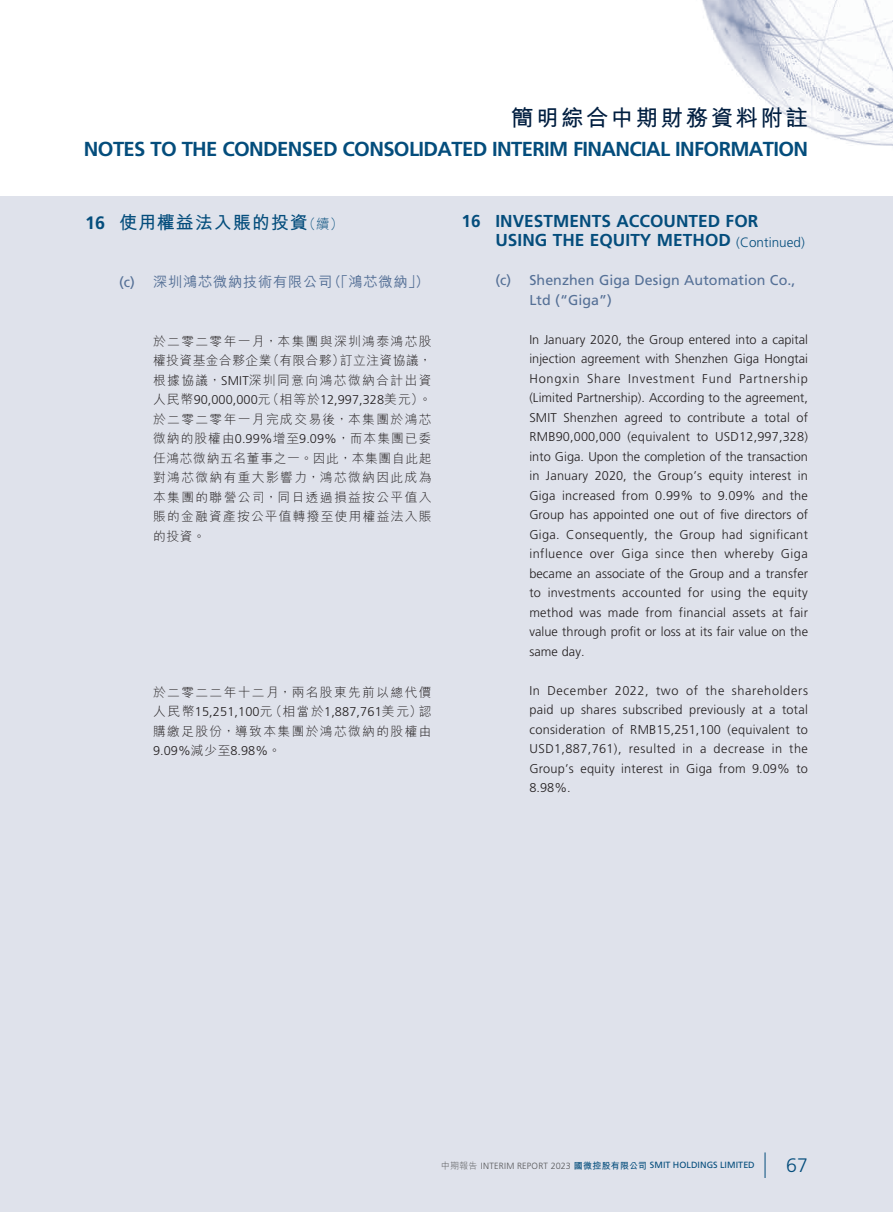
<style>
.page{position:relative;width:893px;height:1212px;background:#dfe2eb}
.page>*{position:absolute;margin:0;border:0;box-sizing:border-box;transform-origin:0 0}
.t1{font:700 22.5px "M Hei HK";letter-spacing:.11em;color:#001e40}
.t2{font:700 20.25px "Frutiger LT Std";letter-spacing:-.03em;color:#044d7c}
.t3{font:300 19.5px "Frutiger LT Std";color:#044d7c}
.t4{font:700 18px "M Hei HK";letter-spacing:.055em;color:#044d7c}
.t5{font:700 17.25px/19.5px "Frutiger LT Std";letter-spacing:.005em;color:#044d7c}
.t6{font:14.25px/19.5px "Frutiger LT Std";letter-spacing:.005em;color:#557096}
.t7{font:500 14.25px "M Hei HK";letter-spacing:.055em;color:#557096}
.t8{font:300 12.75px/19.5px "Frutiger LT Std";letter-spacing:.005em;color:#231f20;text-align:justify}
.t9{font:300 12.75px/19.5px "M Hei HK";letter-spacing:.11em;color:#231f20;text-align:justify}
.t10{font:9px "Frutiger LT Std";letter-spacing:.005em;color:#044d7c}
.s1{font-family:"Frutiger LT Std"}
.s2{font-weight:300;font-size:13.5px}
.s3{font-family:"Frutiger LT Std";font-weight:400}
.s4{font-family:"M Hei HK"}
.s5{font-family:"M Hei HK";font-weight:300;color:#57585a}
.s6{font-weight:300;color:#57585a}
.s7{font-family:"M Hei HK";font-weight:700}
</style>
<div class="page">
<img style="left:0;top:0;width:893px;height:196px">
<svg style="left:765px;top:1152px;width:1px;height:26px"></svg>
<h1 class="t1" style="left:511px;top:102px;width:298px">簡明綜合中期財務資料附註</h1>
<h2 class="t2" style="left:84px;top:137px;width:726px">NOTES TO THE CONDENSED CONSOLIDATED INTERIM FINANCIAL INFORMATION</h2>
<h3 class="t4" style="left:85px;top:209px;width:260px"><span class="s1">16</span> 使用權益法入賬的投資<span class="s2">（續）</span></h3>
<p class="t7" style="left:119px;top:272px;width:312px"><span class="s3">(c)</span> 深圳鴻芯微納技術有限公司（「鴻芯微納」）</p>
<p class="t9" style="left:153px;top:331px;width:280px">於二零二零年一月，本集團與深圳鴻泰鴻芯股權投資基金合夥企業（有限合夥）訂立注資協議，根據協議，<span class="s1">SMIT</span>深圳同意向鴻芯微納合計出資</p>
<p class="t8" style="left:153px;top:390px;width:280px"><span class="s4">人民幣</span>90,000,000<span class="s4">元（相等於</span>12,997,328<span class="s4">美元）。</span></p>
<p class="t9" style="left:153px;top:409px;width:280px">於二零二零年一月完成交易後，本集團於鴻芯微納的股權由<span class="s1">0.99%</span>增至<span class="s1">9.09%</span>，而本集團已委任鴻芯微納五名董事之一。因此，本集團自此起對鴻芯微納有重大影響力，鴻芯微納因此成為本集團的聯營公司，同日透過損益按公平值入賬的金融資產按公平值轉撥至使用權益法入賬的投資。</p>
<p class="t9" style="left:153px;top:682px;width:280px">於二零二二年十二月，兩名股東先前以總代價</p>
<p class="t8" style="left:153px;top:702px;width:280px"><span class="s4">人民幣</span>15,251,100<span class="s4">元（相當於</span>1,887,761<span class="s4">美元）認</span></p>
<p class="t9" style="left:153px;top:721px;width:280px">購繳足股份，導致本集團於鴻芯微納的股權由</p>
<p class="t8" style="left:153px;top:741px;width:129px">9.09%<span class="s4">減少至</span>8.98%<span class="s4">。</span></p>
<h3 class="t5" style="left:495px;top:211px;width:311px;text-indent:-34px">16 INVESTMENTS ACCOUNTED FOR<br>USING THE EQUITY METHOD <span class="s2">(Continued)</span></h3>
<p class="t6" style="left:529px;top:271px;width:267px;text-indent:-34px">(c) Shenzhen Giga Design Automation Co.,<br>Ltd (“Giga”)</p>
<p class="t8" style="left:529px;top:330px;width:280px">In January 2020, the Group entered into a capital injection agreement with Shenzhen Giga Hongtai Hongxin Share Investment Fund Partnership (Limited Partnership). According to the agreement, SMIT Shenzhen agreed to contribute a total of RMB90,000,000 (equivalent to USD12,997,328) into Giga. Upon the completion of the transaction in January 2020, the Group’s equity interest in Giga increased from 0.99% to 9.09% and the Group has appointed one out of five directors of Giga. Consequently, the Group had significant influence over Giga since then whereby Giga became an associate of the Group and a transfer to investments accounted for using the equity method was made from financial assets at fair value through profit or loss at its fair value on the same day.</p>
<p class="t8" style="left:529px;top:681px;width:280px">In December 2022, two of the shareholders paid up shares subscribed previously at a total consideration of RMB15,251,100 (equivalent to USD1,887,761), resulted in a decrease in the Group’s equity interest in Giga from 9.09% to 8.98%.</p>
<p class="t10" style="left:441px;top:1160px;width:315px"><span class="s5">中期報告</span> <span class="s6">INTERIM REPORT 2023</span> <span class="s7">國微控股有限公司</span> SMIT HOLDINGS LIMITED</p>
<h3 class="t3" style="left:786px;top:1154px;width:23px">67</h3>
</div>
